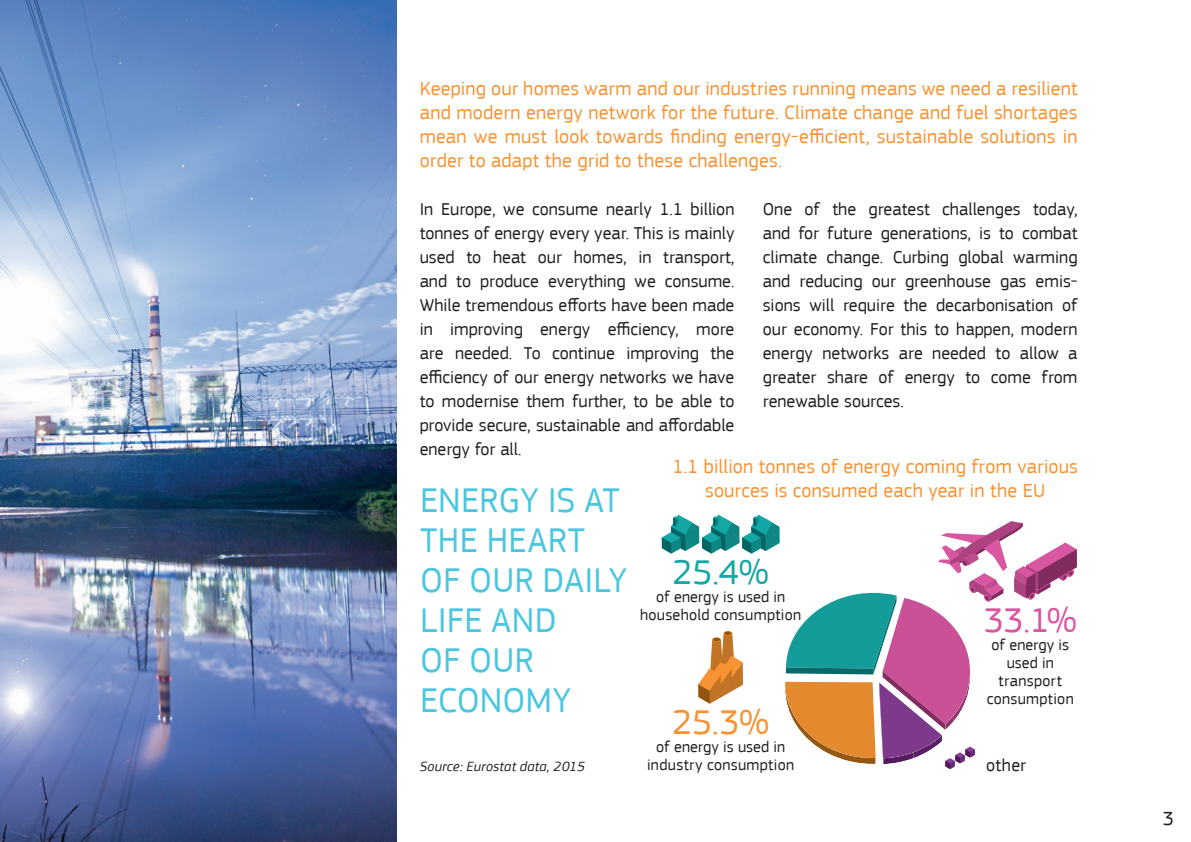
<style>
.page{position:relative;width:1191px;height:842px;background:#fff}
.page>*{position:absolute;margin:0;border:0;box-sizing:border-box;transform-origin:0 0}
.t1{font:36px/40px "EC Square Sans Pro";letter-spacing:.005em;color:#4cc6e0}
.t2{font:36px "EC Square Sans Pro";color:#13a7a5}
.t3{font:36px "EC Square Sans Pro";color:#f79332}
.t4{font:36px "EC Square Sans Pro";color:#d957a0}
.t5{font:20px/24px "EC Square Sans Pro";letter-spacing:.01em;color:#f79332;text-align:justify}
.t6{font:20px "EC Square Sans Pro";color:#231f20}
.t7{font:18px/24px "EC Square Sans Pro";color:#231f20;text-align:justify}
.t8{font:16px/18px "EC Square Sans Pro";letter-spacing:.015em;color:#231f20;text-align:center}
.t9{font:italic 14px "EC Square Sans Pro";letter-spacing:.015em;color:#231f20}
</style>
<div class="page">
<img style="left:0;top:0;width:397px;height:842px">
<svg style="left:662px;top:515px;width:117px;height:39px"></svg>
<svg style="left:698px;top:631px;width:45px;height:73px"></svg>
<svg style="left:785px;top:521px;width:291px;height:248px"></svg>
<p class="t5" style="left:420px;top:76px;width:659px">Keeping our homes warm and our industries running means we need a resilient and modern energy network for the future. Climate change and fuel shortages mean we must look towards finding energy-efficient, sustainable solutions in order to adapt the grid to these challenges.</p>
<p class="t7" style="left:420px;top:197px;width:316px">In Europe, we consume nearly 1.1 billion tonnes of energy every year. This is mainly used to heat our homes, in transport, and to produce everything we consume.<br>While tremendous efforts have been made in improving energy efficiency, more are needed. To continue improving the efficiency of our energy networks we have to modernise them further, to be able to provide secure, sustainable and affordable energy for all.</p>
<p class="t7" style="left:763px;top:197px;width:316px">One of the greatest challenges today, and for future generations, is to combat climate change. Curbing global warming and reducing our greenhouse gas emis&shy;sions will require the decarbonisation of our economy. For this to happen, modern energy networks are needed to allow a greater share of energy to come from renewable sources.</p>
<h1 class="t1" style="left:420px;top:481px;width:209px">ENERGY IS AT<br>THE HEART<br>OF OUR DAILY<br>LIFE AND<br>OF OUR<br>ECONOMY</h1>
<p class="t5" style="left:672px;top:455px;width:407px;text-align:center">1.1 billion tonnes of energy coming from various sources is consumed each year in the EU</p>
<h1 class="t2" style="left:672px;top:551px;width:98px">25.4%</h1>
<p class="t8" style="left:640px;top:588px;width:163px">of energy is used in household consumption</p>
<h1 class="t4" style="left:983px;top:599px;width:94px">33.1%</h1>
<p class="t8" style="left:986px;top:636px;width:89px">of energy is used in transport consumption</p>
<h1 class="t3" style="left:672px;top:701px;width:98px">25.3%</h1>
<p class="t9" style="left:420px;top:758px;width:167px">Source: Eurostat data, 2015</p>
<p class="t8" style="left:647px;top:738px;width:149px">of energy is used in industry consumption</p>
<p class="t7" style="left:986px;top:753px;width:41px">other</p>
<p class="t6" style="left:1162px;top:807px;width:13px">3</p>
</div>
